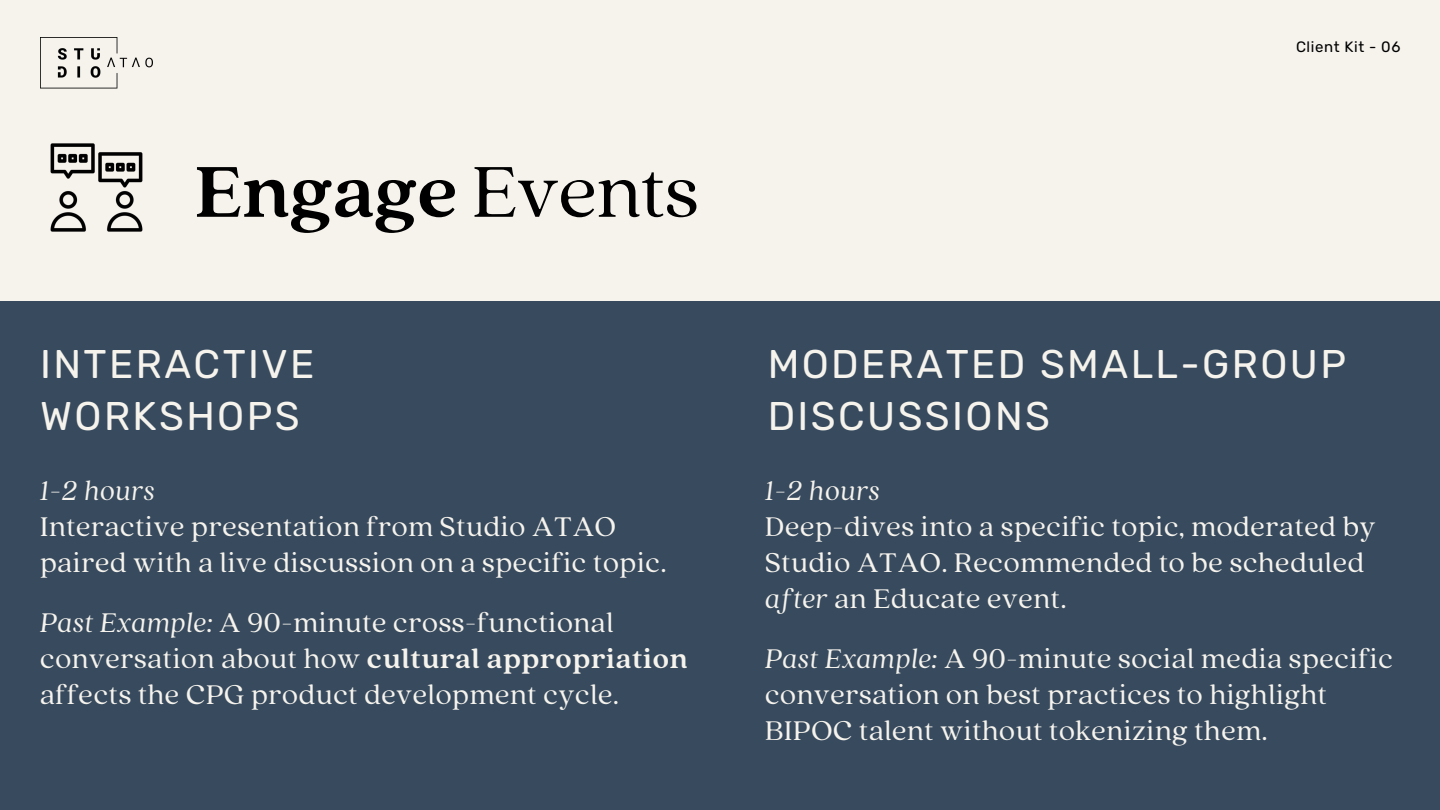
<style>
.page{position:relative;width:1440px;height:810px;background:#f6f3ed}
.page>*{position:absolute;margin:0;border:0;box-sizing:border-box;transform-origin:0 0}
.t1{font:700 80px "Quincy CF";color:#000}
.t2{font:40px/51.8px "Rubik";letter-spacing:.06em;color:#f6f3ed}
.t3{font:30px/36px "Quincy CF";letter-spacing:.025em;color:#f6f3ed}
.t4{font:italic 30px "Quincy CF";letter-spacing:.025em;color:#f6f3ed}
.t5{font:15px "Rubik";letter-spacing:.04em;color:#000}
.s1{font-weight:400}
.s2{font-style:italic}
.s3{font-weight:700}
</style>
<div class="page">
<img style="left:40px;top:38px;width:113px;height:51px">
<div style="left:0;top:302px;width:1440px;height:508px;background:#374a5e"></div>
<img style="left:50px;top:143px;width:93px;height:89px">
<h1 class="t1" style="left:195px;top:139px;width:505px">Engage <span class="s1">Events</span></h1>
<h2 class="t2" style="left:40px;top:339px;width:276px">INTERACTIVE<br>WORKSHOPS</h2>
<p class="t4" style="left:40px;top:470px;width:116px">1-2 hours</p>
<p class="t3" style="left:40px;top:506px;width:628px">Interactive presentation from Studio ATAO paired with a live discussion on a specific topic.</p>
<p class="t3" style="left:40px;top:602px;width:649px"><span class="s2">Past Example:</span> A 90-minute cross-functional conversation about how <span class="s3">cultural appropriation </span>affects the CPG product development cycle.</p>
<p class="t5" style="left:1296px;top:38px;width:106px">Client Kit - 06</p>
<h2 class="t2" style="left:768px;top:339px;width:580px">MODERATED SMALL-GROUP<br>DISCUSSIONS</h2>
<p class="t4" style="left:765px;top:470px;width:116px">1-2 hours</p>
<p class="t3" style="left:765px;top:506px;width:612px">Deep-dives into a specific topic, moderated by<br>Studio ATAO. Recommended to be scheduled <span class="s2">after</span> an Educate event.</p>
<p class="t3" style="left:765px;top:638px;width:629px"><span class="s2">Past Example:</span> A 90-minute social media specific conversation on best practices to highlight<br>BIPOC talent without tokenizing them.</p>
</div>
